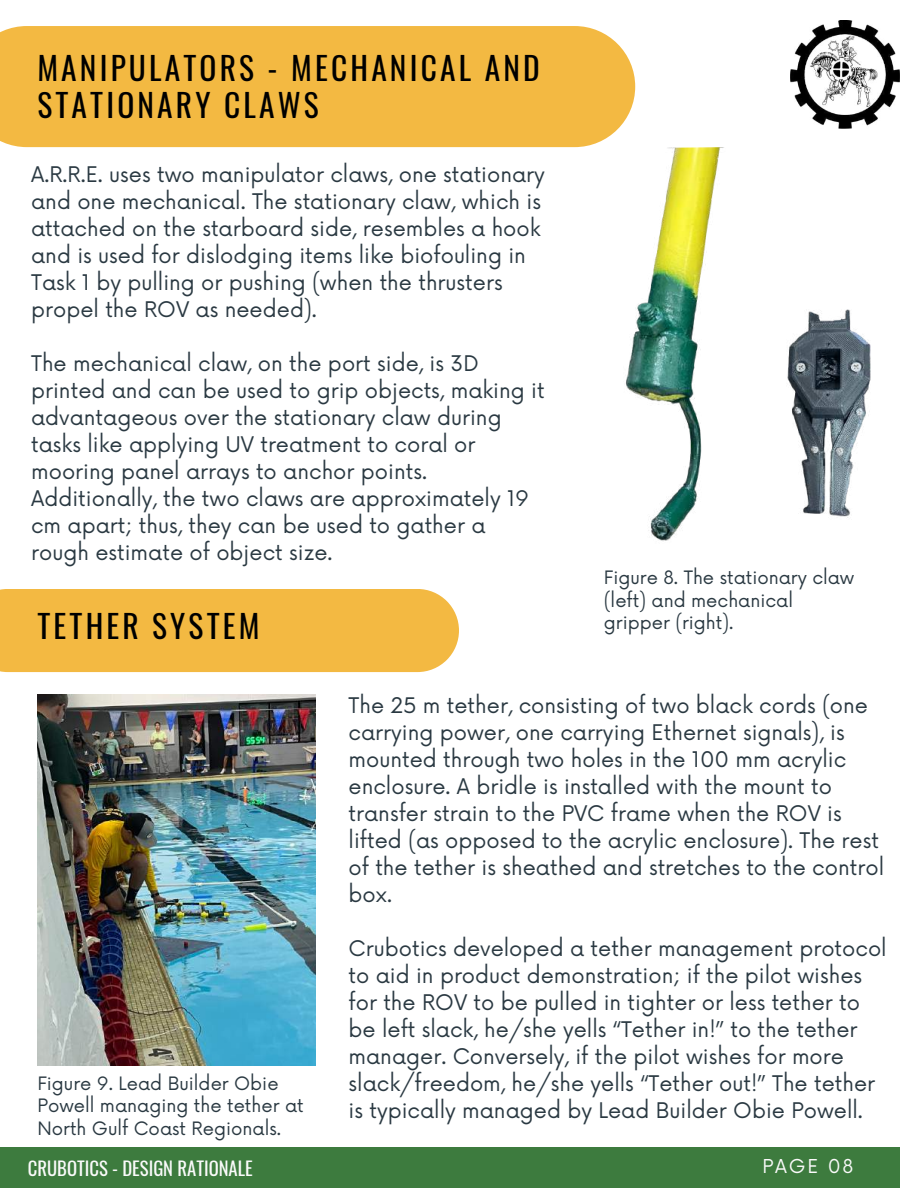
<style>
.page{position:relative;width:918px;height:1188px;background:#fff}
.page>*{position:absolute;margin:0;border:0;box-sizing:border-box;transform-origin:0 0}
.t1{font:31.5px/37.2px "Oswald";letter-spacing:.1em;color:#000}
.t2{font:21px/27px "Now";color:#2a3942}
.t3{font:18.75px "Oswald";color:#fafafa}
.t4{font:18.75px "Now";letter-spacing:.1em;color:#fafafa}
.t5{font:18px/22.5px "Now";color:#2a3942}
</style>
<div class="page">
<div style="left:0;top:1148px;width:900px;height:40px;background:#3d7b3e"></div>
<img style="left:791px;top:20px;width:109px;height:108px">
<div style="left:0;top:26px;width:635px;height:121px;background:#f3b942"></div>
<div style="left:0;top:589px;width:459px;height:83px;background:#f3b942"></div>
<img style="left:626px;top:147px;width:245px;height:394px">
<img style="left:37px;top:695px;width:278px;height:371px">
<h1 class="t1" style="left:37px;top:48px;width:504px">MANIPULATORS - MECHANICAL AND<br>STATIONARY CLAWS</h1>
<p class="t2" style="left:31px;top:162px;width:515px">A.R.R.E. uses two manipulator claws, one stationary and one mechanical. The stationary claw, which is attached on the starboard side, resembles a hook and is used for dislodging items like biofouling in Task 1 by pulling or pushing (when the thrusters propel the ROV as needed).</p>
<p class="t2" style="left:31px;top:351px;width:515px">The mechanical claw, on the port side, is 3D printed and can be used to grip objects, making it advantageous over the stationary claw during tasks like applying UV treatment to coral or mooring panel arrays to anchor points.<br>Additionally, the two claws are approximately 19 cm apart; thus, they can be used to gather a rough estimate of object size.</p>
<h1 class="t1" style="left:37px;top:606px;width:224px">TETHER SYSTEM</h1>
<p class="t5" style="left:604px;top:567px;width:252px">Figure 8. The stationary claw (left) and mechanical gripper (right).</p>
<p class="t5" style="left:37px;top:1073px;width:268px">Figure 9. Lead Builder Obie<br>Powell managing the tether at<br>North Gulf Coast Regionals.</p>
<p class="t2" style="left:349px;top:693px;width:537px">The 25 m tether, consisting of two black cords (one carrying power, one carrying Ethernet signals), is mounted through two holes in the 100 mm acrylic enclosure. A bridle is installed with the mount to transfer strain to the PVC frame when the ROV is lifted (as opposed to the acrylic enclosure). The rest of the tether is sheathed and stretches to the control box.</p>
<p class="t2" style="left:349px;top:936px;width:540px">Crubotics developed a tether management protocol to aid in product demonstration; if the pilot wishes for the ROV to be pulled in tighter or less tether to be left slack, he/she yells “Tether in!” to the tether manager. Conversely, if the pilot wishes for more slack/freedom, he/she yells “Tether out!” The tether is typically managed by Lead Builder Obie Powell.</p>
<p class="t3" style="left:28px;top:1154px;width:226px">CRUBOTICS - DESIGN RATIONALE</p>
<p class="t4" style="left:762px;top:1155px;width:93px">PAGE 08</p>
</div>
